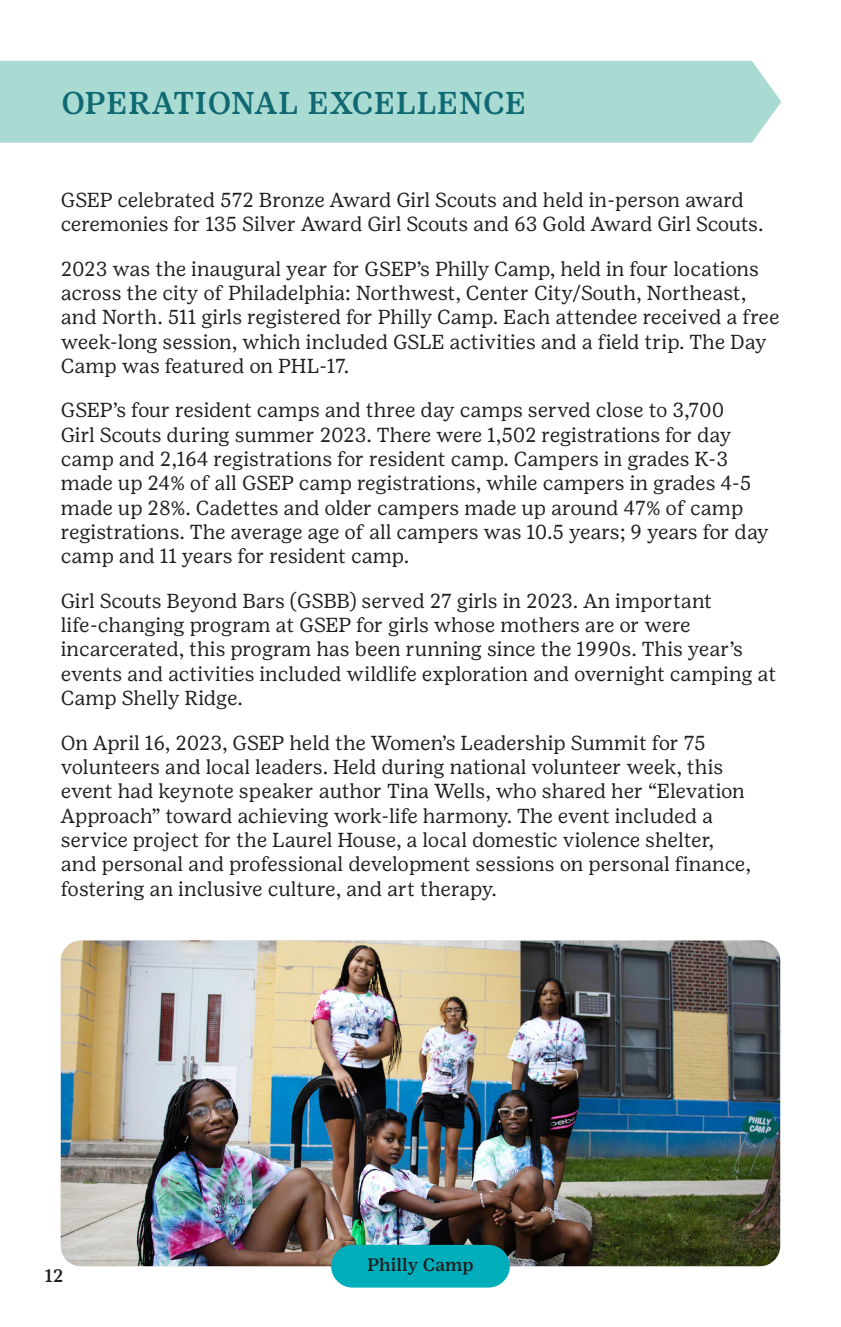
<style>
.page{position:relative;width:841px;height:1327px;background:#fff}
.page>*{position:absolute;margin:0;border:0;box-sizing:border-box;transform-origin:0 0}
.Paragraph_Style_9{font:500 31.5px "Girl Scout Text";letter-spacing:.01em;color:#0f6973}
.Paragraph_Style_9-2{font:20.25px/24.3px "Girl Scout Text";letter-spacing:-.005em;color:#231f20}
.Paragraph_Style_9-3{font:500 18px "Girl Scout Text";color:#231f20}
</style>
<div class="page">
<div style="left:0;top:61px;width:780px;height:82px;background:#a9dbd2"></div>
<img style="left:61px;top:940px;width:719px;height:326px">
<div style="left:331px;top:1244px;width:178px;height:43px;background:#00adba;border-radius:21px"></div>
<p class="Paragraph_Style_9" style="left:61px;top:84px;width:466px">OPERATIONAL EXCELLENCE</p>
<p class="Paragraph_Style_9-2" style="left:61px;top:187px;width:704px">GSEP celebrated 572 Bronze Award Girl Scouts and held in-person award ceremonies for 135 Silver Award Girl Scouts and 63 Gold Award Girl Scouts.</p>
<p class="Paragraph_Style_9-2" style="left:61px;top:256px;width:720px">2023 was the inaugural year for GSEP’s Philly Camp, held in four locations across the city of Philadelphia: Northwest, Center City/South, Northeast, and North. 511 girls registered for Philly Camp. Each attendee received a free week-long session, which included GSLE activities and a field trip. The Day Camp was featured on PHL-17.</p>
<p class="Paragraph_Style_9-2" style="left:61px;top:398px;width:709px">GSEP’s four resident camps and three day camps served close to 3,700<br>Girl Scouts during summer 2023. There were 1,502 registrations for day camp and 2,164 registrations for resident camp. Campers in grades K-3 made up 24% of all GSEP camp registrations, while campers in grades 4-5 made up 28%. Cadettes and older campers made up around 47% of camp registrations. The average age of all campers was 10.5 years; 9 years for day camp and 11 years for resident camp.</p>
<p class="Paragraph_Style_9-2" style="left:61px;top:588px;width:716px">Girl Scouts Beyond Bars (GSBB) served 27 girls in 2023. An important life-changing program at GSEP for girls whose mothers are or were incarcerated, this program has been running since the 1990s. This year’s events and activities included wildlife exploration and overnight camping at Camp Shelly Ridge.</p>
<p class="Paragraph_Style_9-2" style="left:61px;top:730px;width:691px">On April 16, 2023, GSEP held the Women’s Leadership Summit for 75 volunteers and local leaders. Held during national volunteer week, this event had keynote speaker author Tina Wells, who shared her “Elevation Approach” toward achieving work-life harmony. The event included a service project for the Laurel House, a local domestic violence shelter, and personal and professional development sessions on personal finance, fostering an inclusive culture, and art therapy.</p>
<p class="Paragraph_Style_9-3" style="left:45px;top:1264px;width:20px">12</p>
<p class="Paragraph_Style_9-3" style="left:367px;top:1253px;width:108px">Philly Camp</p>
</div>
